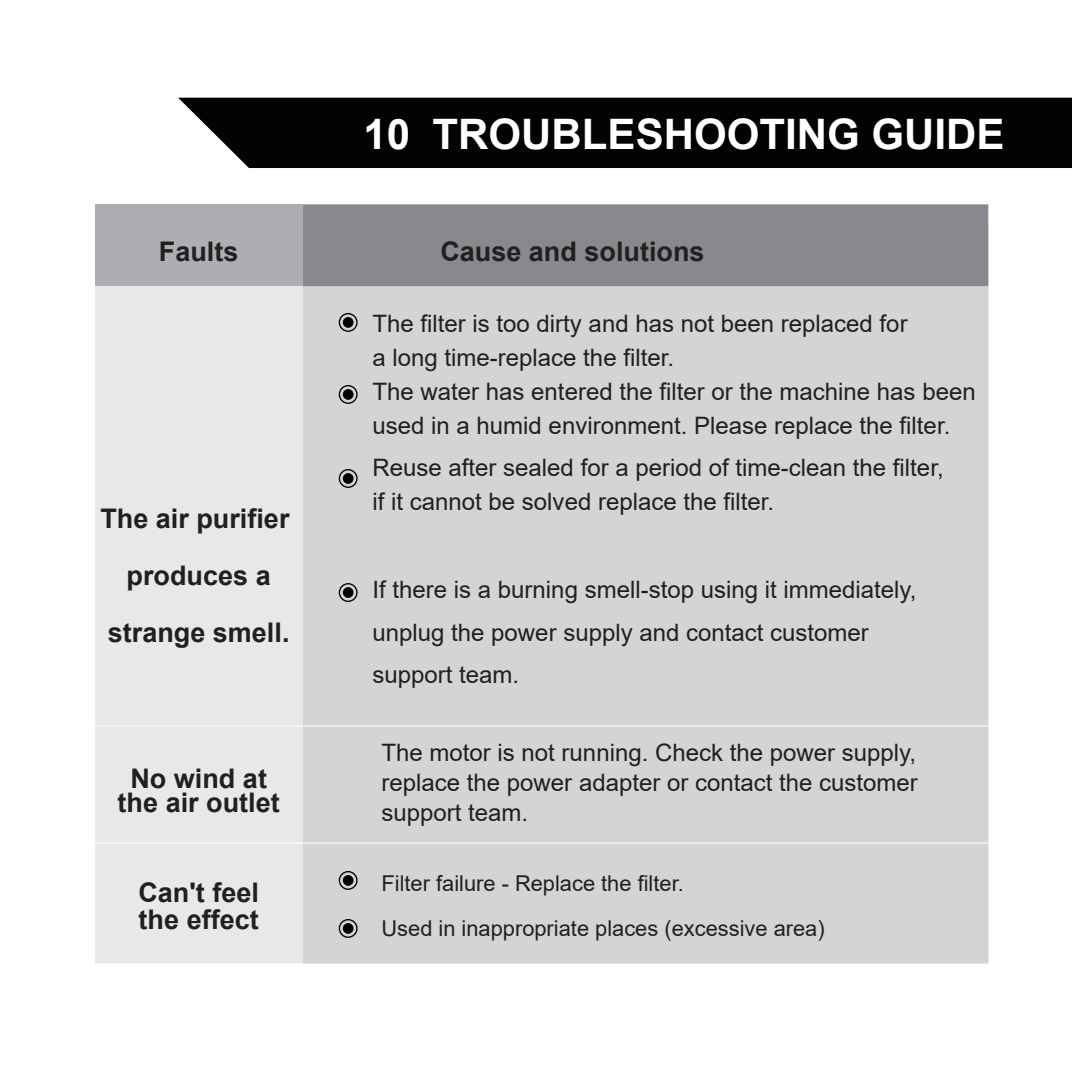
<style>
.page{position:relative;width:1072px;height:1072px;background:#fff}
.page>*{position:absolute;margin:0;border:0;box-sizing:border-box;transform-origin:0 0}
.t1{font:700 42px "Arial";color:#fff}
.t2{font:700 27px/57px "Arial";color:#231f20;text-align:center}
.t3{font:24px/33.9px "Arial";color:#231f20}
.t4{font:21.9px/45px "Arial";color:#231f20}
</style>
<div class="page">
<div style="left:178px;top:98px;width:893px;height:70px;background:#030303"></div>
<div style="left:95px;top:286px;width:208px;height:677px;background:#e8e8e9"></div>
<div style="left:303px;top:225px;width:685px;height:738px;background:#d2d4d5"></div>
<div style="left:303px;top:204px;width:685px;height:82px;background:#88888d"></div>
<div style="left:95px;top:204px;width:208px;height:82px;background:#adaeb2"></div>
<hr style="left:95px;top:725px;width:893px;height:1px;background:#fff">
<hr style="left:95px;top:842px;width:893px;height:1px;background:#fff">
<div style="left:343px;top:587px;width:10px;height:10px;background:#030303;border-radius:50%"></div>
<div style="left:343px;top:587px;width:10px;height:10px;border:1px solid #030303;border-radius:50%"></div>
<div style="left:339px;top:583px;width:18px;height:19px;border:1px solid #030303;border-radius:50%"></div>
<div style="left:343px;top:473px;width:10px;height:10px;background:#030303;border-radius:50%"></div>
<div style="left:343px;top:473px;width:10px;height:10px;border:1px solid #030303;border-radius:50%"></div>
<div style="left:339px;top:469px;width:18px;height:19px;border:1px solid #030303;border-radius:50%"></div>
<div style="left:343px;top:389px;width:10px;height:10px;background:#030303;border-radius:50%"></div>
<div style="left:343px;top:389px;width:10px;height:10px;border:1px solid #030303;border-radius:50%"></div>
<div style="left:339px;top:385px;width:18px;height:19px;border:1px solid #030303;border-radius:50%"></div>
<div style="left:343px;top:317px;width:10px;height:10px;background:#030303;border-radius:50%"></div>
<div style="left:343px;top:317px;width:10px;height:10px;border:1px solid #030303;border-radius:50%"></div>
<div style="left:339px;top:313px;width:18px;height:19px;border:1px solid #030303;border-radius:50%"></div>
<div style="left:343px;top:923px;width:10px;height:10px;background:#030303;border-radius:50%"></div>
<div style="left:343px;top:923px;width:10px;height:10px;border:1px solid #030303;border-radius:50%"></div>
<div style="left:339px;top:919px;width:18px;height:18px;border:1px solid #030303;border-radius:50%"></div>
<div style="left:343px;top:875px;width:10px;height:10px;background:#030303;border-radius:50%"></div>
<div style="left:343px;top:875px;width:10px;height:10px;border:1px solid #030303;border-radius:50%"></div>
<div style="left:339px;top:871px;width:18px;height:18px;border:1px solid #030303;border-radius:50%"></div>
<h1 class="t1" style="left:363px;top:104px;width:642px">10 TROUBLESHOOTING GUIDE</h1>
<p class="t2" style="left:159px;top:223px;width:81px">Faults</p>
<p class="t2" style="left:440px;top:223px;width:266px">Cause and solutions</p>
<p class="t2" style="left:100px;top:490px;width:191px">The air purifier produces a strange smell.</p>
<p class="t2" style="left:118px;top:767px;width:164px;line-height:24px">No wind at the air outlet</p>
<p class="t2" style="left:138px;top:879px;width:122px;line-height:27px;text-align:left">Can't feel the effect</p>
<p class="t3" style="left:372px;top:306px;width:604px">The filter is too dirty and has not been replaced for<br>a long time-replace the filter.<br>The water has entered the filter or the machine has been used in a humid environment. Please replace the filter.</p>
<p class="t3" style="left:372px;top:450px;width:572px">Reuse after sealed for a period of time-clean the filter, if it cannot be solved replace the filter.</p>
<p class="t3" style="left:372px;top:568px;width:545px;line-height:42.6px">If there is a burning smell-stop using it immediately, unplug the power supply and contact customer support team.</p>
<p class="t3" style="left:381px;top:737px;width:538px;line-height:30px;text-align:justify">The motor is not running. Check the power supply, replace the power adapter or contact the customer support team.</p>
<p class="t4" style="left:381px;top:860px;width:445px">Filter failure - Replace the filter.<br>Used in inappropriate places (excessive area)</p>
</div>
